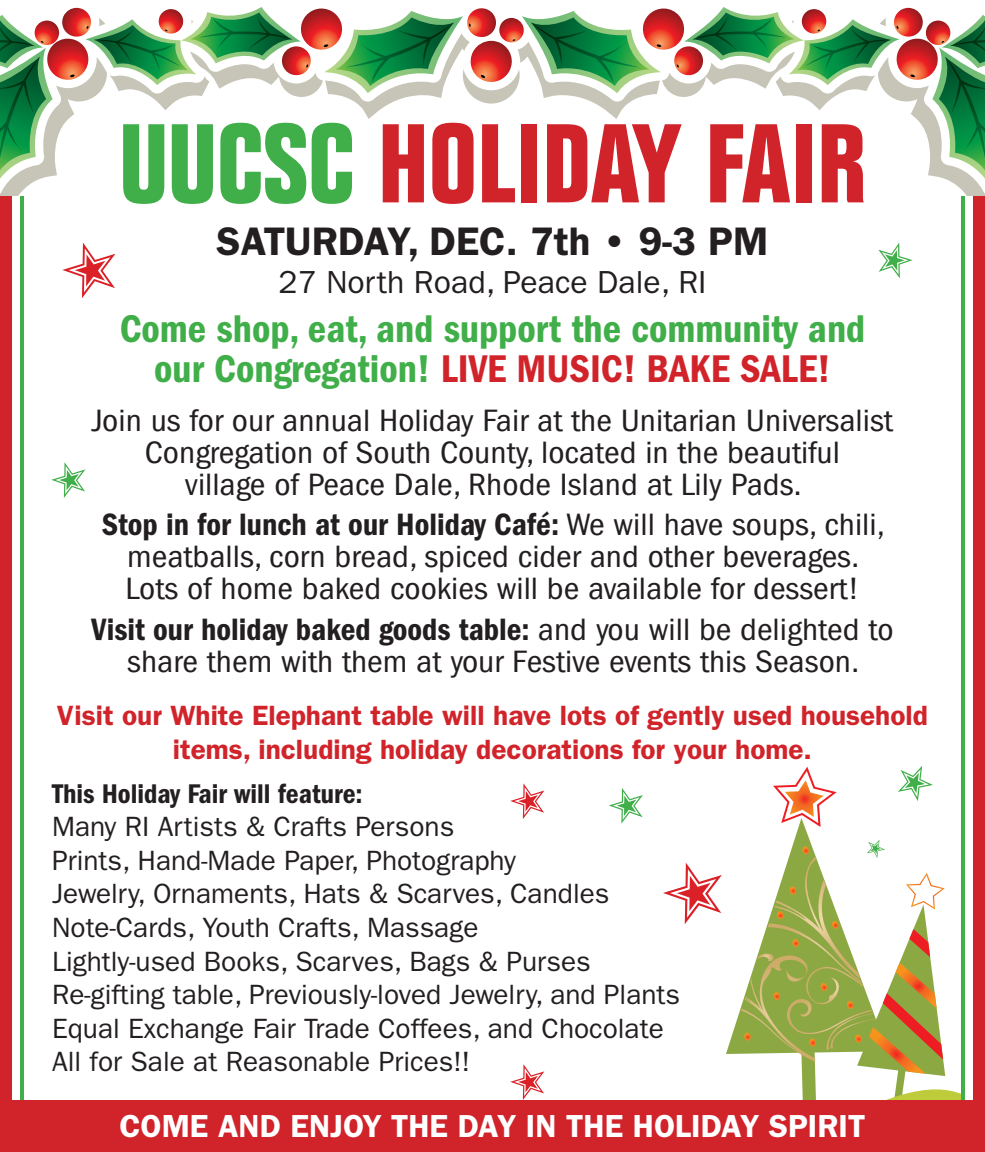
<style>
.page{position:relative;width:985px;height:1152px;background:#fff}
.page>*{position:absolute;margin:0;border:0;box-sizing:border-box;transform-origin:0 0}
.t1{font:700 condensed 109.6px "Folio Std";color:#d1232a}
.t2{font:40px/40px "ITC Franklin Gothic Std Dm Cd";color:#40ae49;text-align:center}
.t3{font:600 40px "ITC Franklin Gothic Std";color:#231f20}
.t4{font:condensed 32px/32px "ITC Franklin Gothic Std";color:#231f20;text-align:center;scale:1.1 1}
.t5{font:32px "ITC Franklin Gothic Std Dm Cd";color:#231f20}
.t6{font:600 32px "ITC Franklin Gothic Std";color:#fff}
.t7{font:32px "ITC Franklin Gothic Std";color:#231f20}
.t8{font:28px/33.6px "ITC Franklin Gothic Std";color:#231f20}
.t9{font:600 28px/33.6px "ITC Franklin Gothic Std";color:#d1232a;text-align:center}
.t10{font:28px "ITC Franklin Gothic Std Dm Cd";color:#231f20}
.s1{color:#40ae49}
.s2{color:#d1232a}
.s3{font-family:"ITC Franklin Gothic Std";font-stretch:condensed}
</style>
<div class="page">
<svg style="left:773px;top:767px;width:63px;height:60px"></svg>
<div style="left:0;top:124px;width:12px;height:1028px;background:#d1232a"></div>
<hr style="left:20px;top:124px;width:4px;height:1028px;background:#40ae49">
<div style="left:972px;top:124px;width:12px;height:1028px;background:#d1232a"></div>
<hr style="left:961px;top:196px;width:3px;height:644px;background:#40ae49">
<div style="left:0;top:1100px;width:984px;height:52px;background:#d1232a"></div>
<svg style="left:0;top:179px;width:984px;height:17px"></svg>
<svg style="left:0;top:7px;width:984px;height:172px"></svg>
<svg style="left:510px;top:1064px;width:34px;height:36px"></svg>
<svg style="left:51px;top:462px;width:34px;height:36px"></svg>
<svg style="left:609px;top:788px;width:33px;height:36px"></svg>
<svg style="left:898px;top:766px;width:34px;height:35px"></svg>
<svg style="left:510px;top:783px;width:34px;height:36px"></svg>
<svg style="left:878px;top:243px;width:34px;height:35px"></svg>
<svg style="left:62px;top:243px;width:53px;height:55px"></svg>
<svg style="left:663px;top:840px;width:301px;height:260px"></svg>
<h1 class="t1" style="left:119px;top:103px;width:747px"><span class="s1">UUCSC</span> HOLIDAY FAIR</h1>
<p class="t3" style="left:216px;top:218px;width:553px">SATURDAY, DEC. 7th • 9-3 PM</p>
<p class="t7" style="left:278px;top:264px;width:429px">27 North Road, Peace Dale, RI</p>
<p class="t2" style="left:120px;top:309px;width:746px">Come shop, eat, and support the community and our Congregation! <span class="s2">LIVE MUSIC! BAKE SALE!</span></p>
<p class="t4" style="left:92px;top:404px;width:729px">Join us for our annual Holiday Fair at the Unitarian Universalist<br>Congregation of South County, located in the beautiful<br>village of Peace Dale, Rhode Island at Lily Pads.</p>
<p class="t5" style="left:102px;top:506px;width:784px">Stop in for lunch at our Holiday Café: <span class="s3">We will have soups, chili,</span></p>
<p class="t4" style="left:125px;top:541px;width:668px;text-align:left">meatballs, corn bread, spiced cider and other beverages.<br>Lots of home baked cookies will be available for dessert!</p>
<p class="t5" style="left:91px;top:611px;width:803px">Visit our holiday baked goods table: <span class="s3">and you will be delighted to</span></p>
<p class="t4" style="left:127px;top:646px;width:667px">share them with them at your Festive events this Season.</p>
<p class="t9" style="left:57px;top:699px;width:872px">Visit our White Elephant table will have lots of gently used household items, including holiday decorations for your home.</p>
<p class="t10" style="left:52px;top:777px;width:312px">This Holiday Fair will feature:</p>
<p class="t8" style="left:52px;top:810px;width:629px">Many RI Artists &amp; Crafts Persons<br>Prints, Hand-Made Paper, Photography<br>Jewelry, Ornaments, Hats &amp; Scarves, Candles Note-Cards, Youth Crafts, Massage<br>Lightly-used Books, Scarves, Bags &amp; Purses Re-gifting table, Previously-loved Jewelry, and Plants Equal Exchange Fair Trade Coffees, and Chocolate All for Sale at Reasonable Prices!!</p>
<p class="t6" style="left:119px;top:1107px;width:747px">COME AND ENJOY THE DAY IN THE HOLIDAY SPIRIT</p>
</div>
